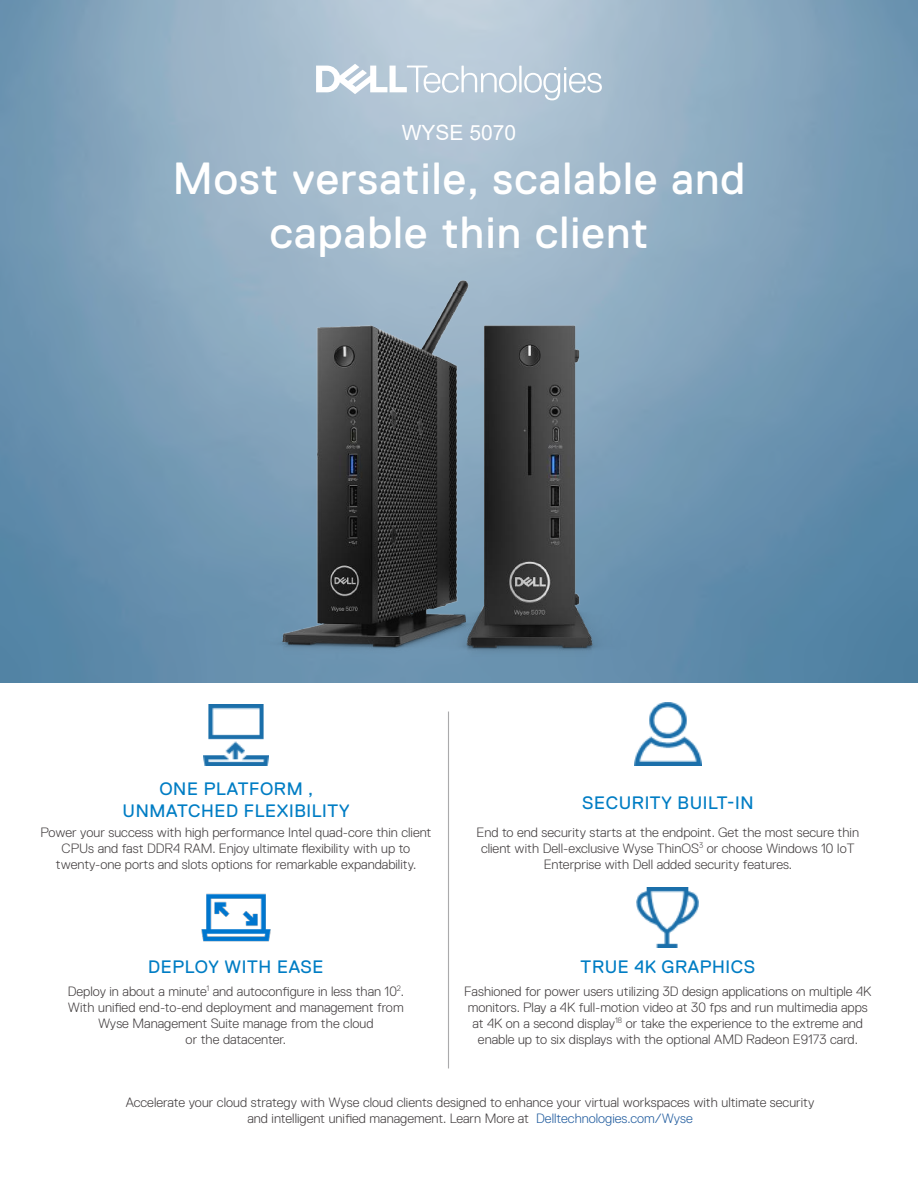
<style>
.page{position:relative;width:918px;height:1188px;background:#fff}
.page>*{position:absolute;margin:0;border:0;box-sizing:border-box;transform-origin:0 0}
.t1{font:45px/54px "Dell Replica";letter-spacing:.025em;color:#fff;text-align:center}
.t2{font:21px "Arial";color:#fff}
.t3{font:18px/21.6px "Dell Replica";letter-spacing:.035em;color:#007dc4;text-align:center}
.t4{font:300 13.5px/16.2px "Dell Replica";color:#444041;text-align:center}
.s1{color:#255fa0}
</style>
<div class="page">
<img style="left:0;top:0;width:918px;height:683px">
<img style="left:201px;top:893px;width:69px;height:49px">
<hr style="left:448px;top:712px;width:1px;height:356px;background:#aaaaac">
<img style="left:120px;top:271px;width:679px;height:404px">
<svg style="left:316px;top:64px;width:286px;height:36px"></svg>
<img style="left:204px;top:705px;width:64px;height:60px">
<img style="left:637px;top:888px;width:62px;height:59px">
<img style="left:634px;top:703px;width:67px;height:62px">
<h2 class="t2" style="left:402px;top:118px;width:116px">WYSE 5070</h2>
<h1 class="t1" style="left:173px;top:152px;width:574px">Most versatile, scalable and capable thin client</h1>
<h3 class="t3" style="left:123px;top:778px;width:228px">ONE PLATFORM ,<br>UNMATCHED FLEXIBILITY</h3>
<p class="t4" style="left:40px;top:824px;width:393px">Power your success with high performance Intel quad-core thin client<br>CPUs and fast DDR4 RAM. Enjoy ultimate flexibility with up to twenty-one ports and slots options for remarkable expandability.</p>
<p class="t4" style="left:477px;top:824px;width:384px">End to end security starts at the endpoint. Get the most secure thin client with Dell-exclusive Wyse ThinOS<sup>3</sup> or choose Windows 10 IoT<br>Enterprise with Dell added security features.</p>
<h3 class="t3" style="left:582px;top:792px;width:173px">SECURITY BUILT-IN</h3>
<h3 class="t3" style="left:148px;top:956px;width:177px">DEPLOY WITH EASE</h3>
<p class="t4" style="left:68px;top:983px;width:338px">Deploy in about a minute<sup>1</sup> and autoconfigure in less than 10<sup>2</sup>.<br>With unified end-to-end deployment and management from Wyse Management Suite manage from the cloud<br>or the datacenter.</p>
<h3 class="t3" style="left:581px;top:956px;width:176px">TRUE 4K GRAPHICS</h3>
<p class="t4" style="left:464px;top:983px;width:409px">Fashioned for power users utilizing 3D design applications on multiple 4K monitors. Play a 4K full-motion video at 30 fps and run multimedia apps at 4K on a second display<sup>18</sup> or take the experience to the extreme and enable up to six displays with the optional AMD Radeon E9173 card.</p>
<p class="t4" style="left:126px;top:1094px;width:690px">Accelerate your cloud strategy with Wyse cloud clients designed to enhance your virtual workspaces with ultimate security and intelligent unified management. Learn More at <span class="s1">Delltechnologies.com/Wyse</span></p>
</div>
